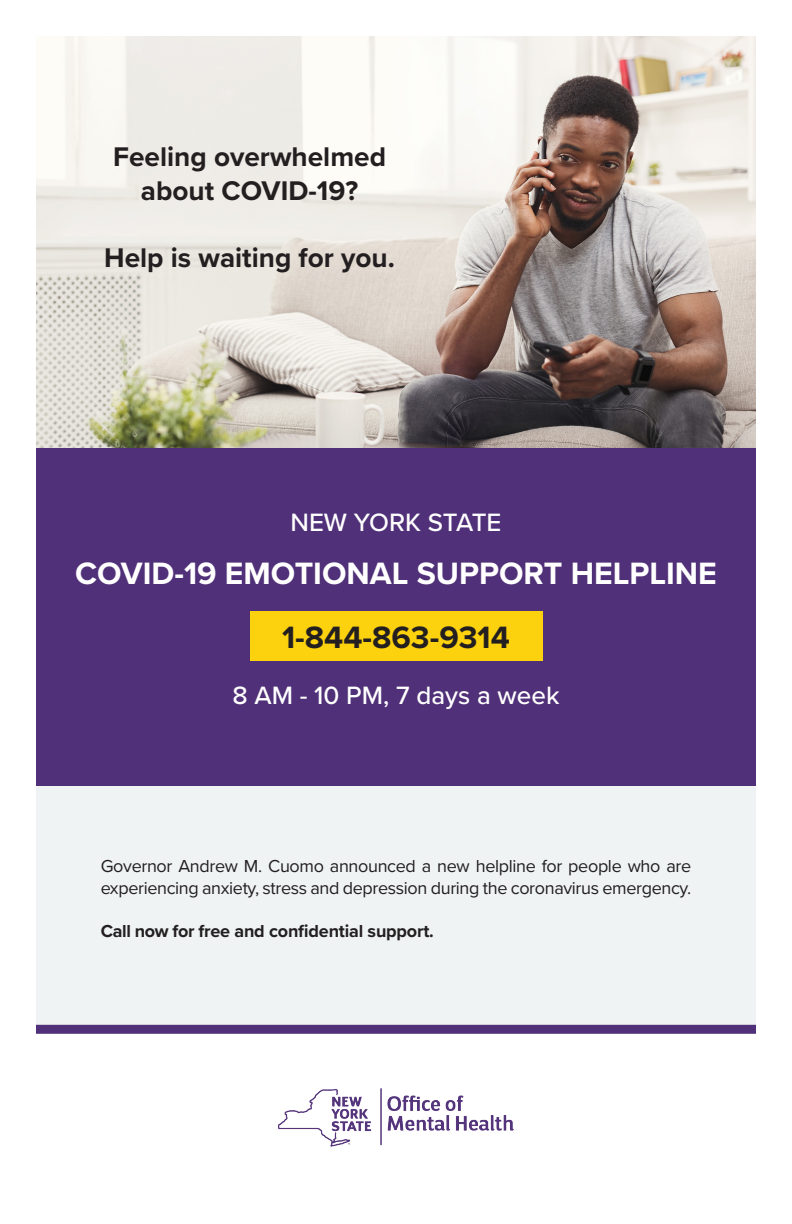
<style>
.page{position:relative;width:792px;height:1224px;background:#fff}
.page>*{position:absolute;margin:0;border:0;box-sizing:border-box;transform-origin:0 0}
.t1{font:700 32px "Proxima Nova";color:#fff}
.t2{font:700 32px "Proxima Nova";color:#231f20}
.t3{font:700 28px "Proxima Nova";color:#231f20}
.t4{font:500 26px "Proxima Nova";color:#fff}
.t5{font:18px/21.6px "Proxima Nova";letter-spacing:-.02em;color:#231f20}
.t6{font:700 18px "Proxima Nova";letter-spacing:-.01em;color:#231f20}
</style>
<div class="page">
<img style="left:36px;top:36px;width:720px;height:413px">
<div style="left:36px;top:786px;width:720px;height:239px;background:#eff3f4"></div>
<div style="left:36px;top:449px;width:720px;height:337px;background:#503078"></div>
<div style="left:250px;top:611px;width:292px;height:49px;background:#fcd10d"></div>
<div style="left:108px;top:148px;width:298px;height:137px;background:#fff;opacity:.1"></div>
<img style="left:279px;top:1089px;width:234px;height:57px">
<div style="left:36px;top:1025px;width:720px;height:9px;background:#503078"></div>
<p class="t3" style="left:113px;top:136px;width:274px">Feeling overwhelmed</p>
<p class="t3" style="left:141px;top:170px;width:219px">about COVID-19?</p>
<p class="t3" style="left:104px;top:237px;width:292px">Help is waiting for you.</p>
<p class="t4" style="left:290px;top:503px;width:213px">NEW YORK STATE</p>
<p class="t1" style="left:75px;top:550px;width:643px">COVID-19 EMOTIONAL SUPPORT HELPLINE</p>
<p class="t2" style="left:282px;top:614px;width:229px">1-844-863-9314</p>
<p class="t4" style="left:232px;top:676px;width:329px">8 AM - 10 PM, 7 days a week</p>
<p class="t5" style="left:101px;top:855px;width:592px">Governor Andrew M. Cuomo announced a new helpline for people who are experiencing anxiety, stress and depression during the coronavirus emergency.</p>
<p class="t6" style="left:101px;top:918px;width:335px">Call now for free and confidential support.</p>
</div>
